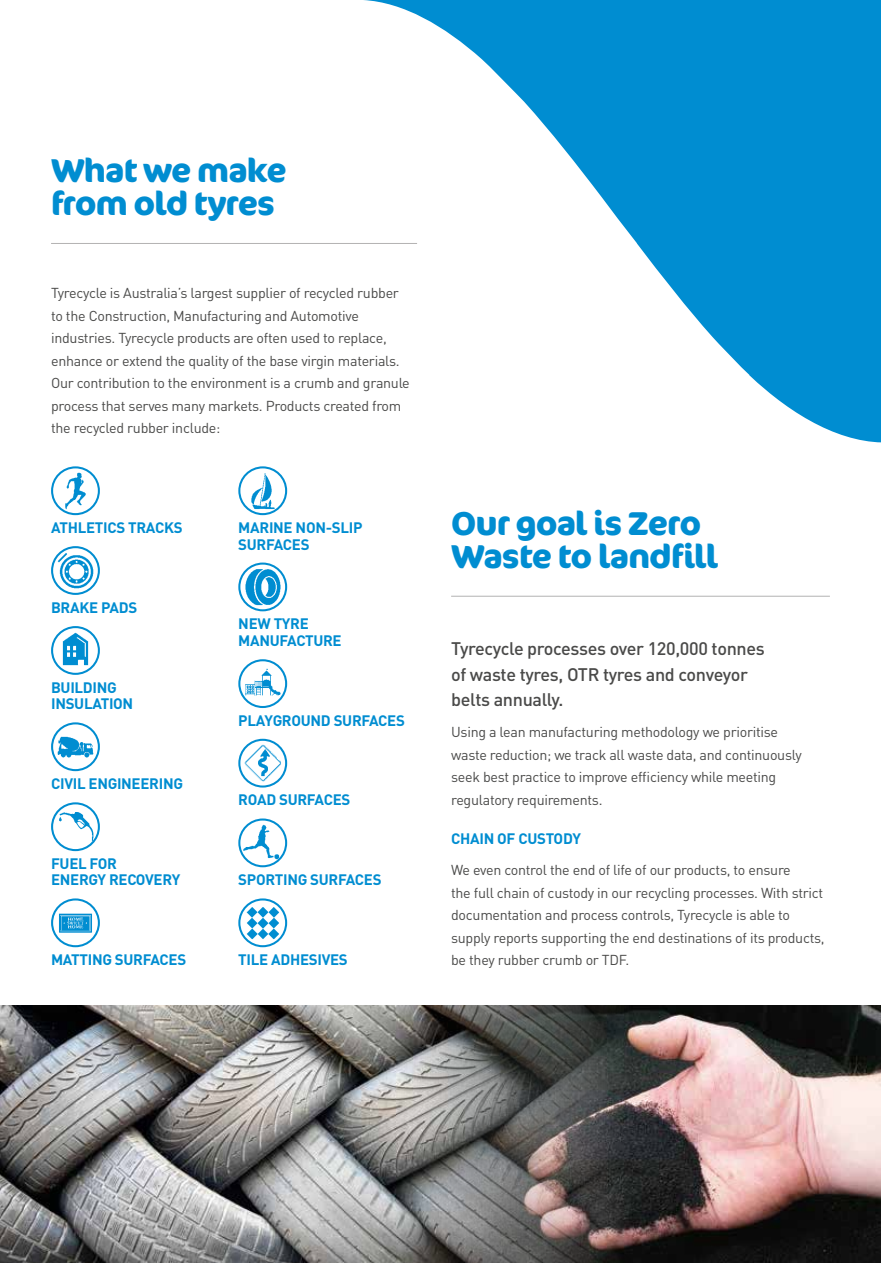
<style>
.page{position:relative;width:881px;height:1263px;background:#fff}
.page>*{position:absolute;margin:0;border:0;box-sizing:border-box;transform-origin:0 0}
.t1{font:700 33px/33px "Cocon";letter-spacing:-.025em;color:#008dd1}
.t2{font:500 18px/25.5px "DIN";letter-spacing:-.02em;color:#4a4a49}
.t3{font:700 15px/16.5px "DIN";letter-spacing:-.02em;color:#008dd1}
.t4{font:14.25px/22.5px "DIN";letter-spacing:-.02em;color:#4a4a49}
</style>
<div class="page">
<svg style="left:364px;top:0;width:516px;height:443px;fill:#008dd1"></svg>
<svg style="left:880px;top:0;width:1px;height:443px"></svg>
<img style="left:633px;top:1006px;width:247px;height:257px">
<hr style="left:51px;top:243px;width:366px;height:1px;background:#b3b2b2">
<svg style="left:52px;top:547px;width:47px;height:47px"></svg>
<img style="left:57px;top:552px;width:37px;height:37px">
<div style="left:51px;top:546px;width:49px;height:49px;border:2px solid #008dd1;border-radius:50%"></div>
<svg style="left:52px;top:723px;width:47px;height:47px"></svg>
<img style="left:57px;top:728px;width:37px;height:37px">
<div style="left:51px;top:722px;width:49px;height:49px;border:2px solid #008dd1;border-radius:50%"></div>
<svg style="left:52px;top:803px;width:47px;height:47px"></svg>
<img style="left:59px;top:812px;width:37px;height:37px">
<div style="left:51px;top:802px;width:49px;height:49px;border:2px solid #008dd1;border-radius:50%"></div>
<svg style="left:52px;top:467px;width:47px;height:47px"></svg>
<img style="left:57px;top:472px;width:37px;height:37px">
<div style="left:51px;top:466px;width:49px;height:49px;border:2px solid #008dd1;border-radius:50%"></div>
<svg style="left:52px;top:899px;width:47px;height:47px"></svg>
<img style="left:59px;top:906px;width:33px;height:33px">
<div style="left:51px;top:898px;width:49px;height:49px;border:2px solid #008dd1;border-radius:50%"></div>
<svg style="left:239px;top:660px;width:47px;height:47px"></svg>
<img style="left:244px;top:664px;width:37px;height:37px">
<div style="left:238px;top:659px;width:49px;height:49px;border:2px solid #008dd1;border-radius:50%"></div>
<img style="left:244px;top:745px;width:37px;height:37px">
<div style="left:238px;top:739px;width:49px;height:48px;border:2px solid #008dd1;border-radius:50%"></div>
<svg style="left:239px;top:819px;width:47px;height:47px"></svg>
<img style="left:242px;top:823px;width:37px;height:37px">
<div style="left:238px;top:818px;width:49px;height:49px;border:2px solid #008dd1;border-radius:50%"></div>
<svg style="left:239px;top:899px;width:47px;height:47px"></svg>
<img style="left:246px;top:906px;width:33px;height:33px">
<div style="left:238px;top:898px;width:49px;height:49px;border:2px solid #008dd1;border-radius:50%"></div>
<svg style="left:239px;top:564px;width:47px;height:46px"></svg>
<img style="left:244px;top:568px;width:37px;height:37px">
<div style="left:238px;top:562px;width:49px;height:49px;border:2px solid #008dd1;border-radius:50%"></div>
<svg style="left:239px;top:467px;width:47px;height:47px"></svg>
<img style="left:244px;top:472px;width:37px;height:37px">
<div style="left:238px;top:466px;width:49px;height:49px;border:2px solid #008dd1;border-radius:50%"></div>
<svg style="left:52px;top:627px;width:47px;height:47px"></svg>
<img style="left:59px;top:632px;width:33px;height:33px">
<div style="left:51px;top:626px;width:49px;height:49px;border:2px solid #008dd1;border-radius:50%"></div>
<hr style="left:451px;top:596px;width:378px;height:1px;background:#b3b2b2">
<img style="left:0;top:1006px;width:633px;height:257px">
<h1 class="t1" style="left:51px;top:155px;width:237px">What we make from old tyres</h1>
<p class="t4" style="left:51px;top:282px;width:360px">Tyrecycle is Australia’s largest supplier of recycled rubber to the Construction, Manufacturing and Automotive industries. Tyrecycle products are often used to replace, enhance or extend the quality of the base virgin materials.<br>Our contribution to the environment is a crumb and granule process that serves many markets. Products created from the recycled rubber include:</p>
<p class="t3" style="left:51px;top:519px;width:133px">ATHLETICS TRACKS</p>
<p class="t3" style="left:51px;top:599px;width:88px">BRAKE PADS</p>
<p class="t3" style="left:51px;top:678px;width:84px">BUILDING<br>INSULATION</p>
<p class="t3" style="left:51px;top:775px;width:133px">CIVIL ENGINEERING</p>
<p class="t3" style="left:51px;top:854px;width:131px">FUEL FOR<br>ENERGY RECOVERY</p>
<p class="t3" style="left:51px;top:951px;width:137px">MATTING SURFACES</p>
<p class="t3" style="left:238px;top:519px;width:126px">MARINE NON-SLIP<br>SURFACES</p>
<p class="t3" style="left:238px;top:615px;width:105px">NEW TYRE<br>MANUFACTURE</p>
<p class="t3" style="left:238px;top:711px;width:168px">PLAYGROUND SURFACES</p>
<p class="t3" style="left:238px;top:791px;width:113px">ROAD SURFACES</p>
<p class="t3" style="left:238px;top:871px;width:145px">SPORTING SURFACES</p>
<p class="t3" style="left:238px;top:951px;width:111px">TILE ADHESIVES</p>
<h1 class="t1" style="left:451px;top:508px;width:268px">Our goal is Zero<br>Waste to landfill</h1>
<p class="t2" style="left:451px;top:635px;width:315px">Tyrecycle processes over 120,000 tonnes of waste tyres, OTR tyres and conveyor belts annually.</p>
<p class="t4" style="left:451px;top:721px;width:352px">Using a lean manufacturing methodology we prioritise waste reduction; we track all waste data, and continuously seek best practice to improve efficiency while meeting regulatory requirements.</p>
<p class="t3" style="left:451px;top:830px;width:131px">CHAIN OF CUSTODY</p>
<p class="t4" style="left:451px;top:859px;width:375px">We even control the end of life of our products, to ensure<br>the full chain of custody in our recycling processes. With strict documentation and process controls, Tyrecycle is able to supply reports supporting the end destinations of its products, be they rubber crumb or TDF.</p>
</div>
